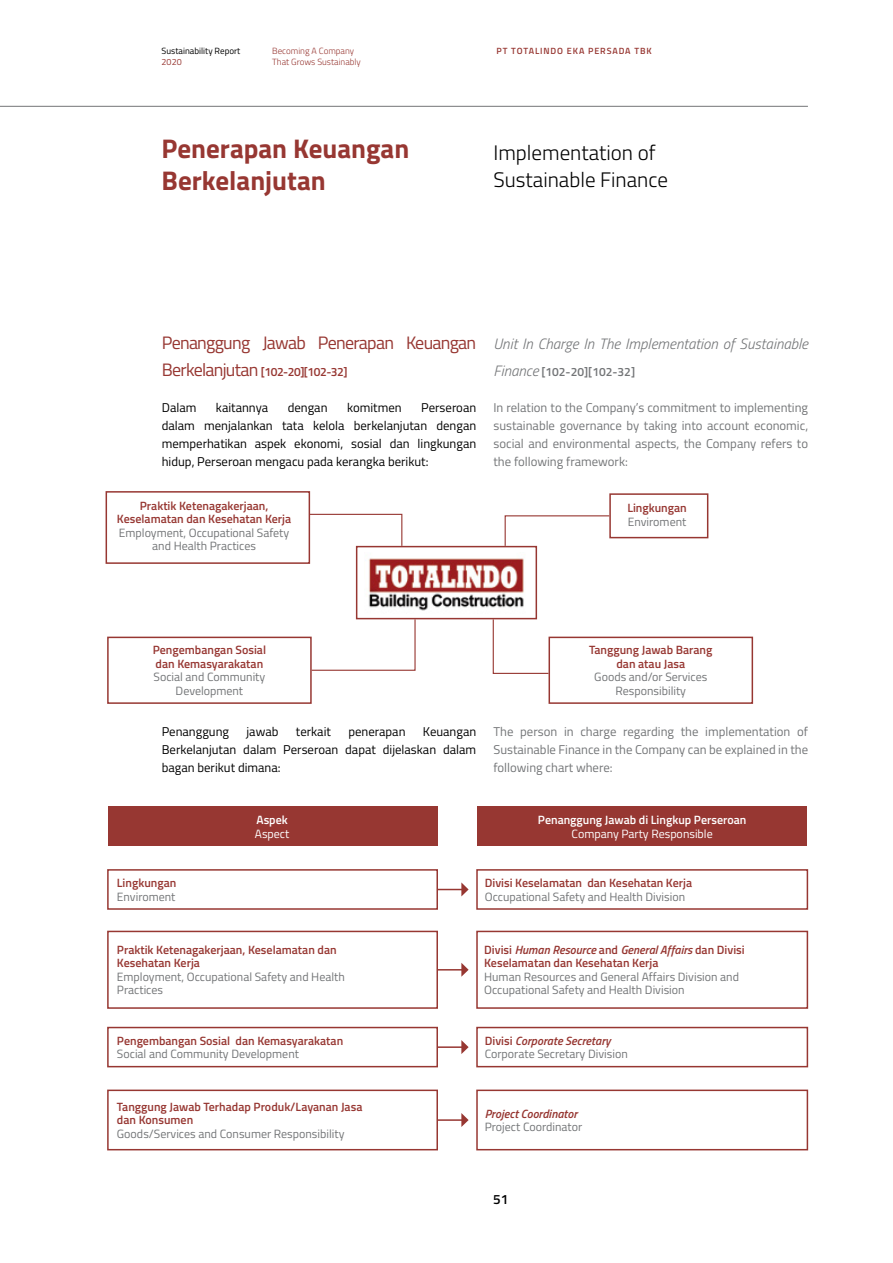
<style>
.page{position:relative;width:893px;height:1263px;background:#fff}
.page>*{position:absolute;margin:0;border:0;box-sizing:border-box;transform-origin:0 0}
.t1{font:700 27px/32.4px "Titillium";color:#973732}
.t2{font:300 21px/27px "Titillium";color:#000}
.t3{font:18px "Titillium";letter-spacing:-.04em;color:#973732}
.t4{font:italic 300 15px "Titillium";color:#737577}
.t5{font:600 13.5px "Titillium";color:#000}
.t6{font:12.75px/18px "Titillium";color:#737577;text-align:justify}
.t7{font:12.75px/18px "Titillium";color:#000;text-align:justify}
.t8{font:12px/13.5px "Titillium";color:#737577;text-align:center}
.t9{font:600 12px/13.5px "Titillium";color:#973732}
.t10{font:600 12px "Titillium";color:#fff}
.t11{font:600 12px "Titillium";letter-spacing:-.04em;color:#973732}
.t12{font:12px "Titillium";color:#fff}
.t13{font:600 12px "Titillium";color:#737577}
.t14{font:italic 600 12px "Titillium";color:#973732}
.t15{font:300 9px "Titillium";color:#973732}
.t16{font:600 9px "Titillium";letter-spacing:.1em;color:#973732}
.t17{font:9px "Titillium";color:#000}
.t18{font:9px "Titillium";color:#973732}
.s1{font-weight:400;font-size:18px}
.s2{font-weight:300;font-style:italic;font-size:15px}
.s3{font-style:italic}
.s4{font-weight:600;color:#973732}
.s5{font-weight:600;font-style:italic;color:#973732}
</style>
<div class="page">
<hr style="left:0;top:106px;width:808px;height:1px;background:#737577">
<div style="left:108px;top:807px;width:329px;height:39px;background:#973732"></div>
<div style="left:477px;top:807px;width:330px;height:39px;background:#973732"></div>
<img style="left:368px;top:558px;width:156px;height:53px">
<div style="left:356px;top:546px;width:181px;height:73px;border:2px solid #973732"></div>
<div style="left:106px;top:491px;width:204px;height:73px;border:2px solid #973732"></div>
<div style="left:609px;top:493px;width:99px;height:45px;border:2px solid #973732"></div>
<div style="left:107px;top:637px;width:205px;height:67px;border:2px solid #973732"></div>
<div style="left:107px;top:1027px;width:331px;height:40px;border:2px solid #973732"></div>
<div style="left:476px;top:1027px;width:332px;height:40px;border:2px solid #973732"></div>
<div style="left:107px;top:931px;width:331px;height:78px;border:2px solid #973732"></div>
<div style="left:476px;top:931px;width:332px;height:78px;border:2px solid #973732"></div>
<div style="left:107px;top:869px;width:331px;height:41px;border:2px solid #973732"></div>
<div style="left:476px;top:869px;width:332px;height:41px;border:2px solid #973732"></div>
<div style="left:107px;top:1089px;width:331px;height:61px;border:2px solid #973732"></div>
<div style="left:476px;top:1089px;width:332px;height:61px;border:2px solid #973732"></div>
<div style="left:548px;top:637px;width:205px;height:67px;border:2px solid #973732"></div>
<svg style="left:308px;top:513px;width:95px;height:34px"></svg>
<svg style="left:504px;top:515px;width:106px;height:32px"></svg>
<svg style="left:311px;top:618px;width:105px;height:53px"></svg>
<svg style="left:492px;top:618px;width:58px;height:56px"></svg>
<svg style="left:437px;top:882px;width:32px;height:14px"></svg>
<svg style="left:437px;top:963px;width:32px;height:14px"></svg>
<hr style="left:437px;top:1046px;width:27px;height:2px;background:#973732">
<svg style="left:461px;top:1040px;width:8px;height:14px"></svg>
<hr style="left:437px;top:1119px;width:27px;height:2px;background:#973732">
<svg style="left:461px;top:1113px;width:8px;height:14px"></svg>
<p class="t17" style="left:162px;top:44px;width:80px">Sustainability Report</p>
<p class="t18" style="left:162px;top:55px;width:22px">2020</p>
<p class="t15" style="left:272px;top:44px;width:84px">Becoming A Company</p>
<p class="t16" style="left:497px;top:44px;width:157px">PT TOTALINDO EKA PERSADA TBK</p>
<p class="t15" style="left:272px;top:55px;width:90px">That Grows Sustainably</p>
<h1 class="t1" style="left:162px;top:131px;width:249px">Penerapan Keuangan<br>Berkelanjutan</h1>
<h2 class="t2" style="left:493px;top:138px;width:176px">Implementation of<br>Sustainable Finance</h2>
<h3 class="t3" style="left:162px;top:330px;width:316px">Penanggung Jawab Penerapan Keuangan</h3>
<p class="t11" style="left:162px;top:363px;width:187px"><span class="s1">Berkelanjutan</span> [102-20][102-32]</p>
<p class="t7" style="left:162px;top:398px;width:36px">Dalam</p>
<p class="t7" style="left:216px;top:398px;width:54px">kaitannya</p>
<p class="t7" style="left:288px;top:398px;width:41px">dengan</p>
<p class="t7" style="left:347px;top:398px;width:56px">komitmen</p>
<p class="t7" style="left:162px;top:398px;width:316px;text-indent:259px">Perseroan dalam menjalankan tata kelola berkelanjutan dengan memperhatikan aspek ekonomi, sosial dan lingkungan hidup, Perseroan mengacu pada kerangka berikut:</p>
<p class="t9" style="left:117px;top:498px;width:176px;text-align:center">Praktik Ketenagakerjaan,<br>Keselamatan dan Kesehatan Kerja</p>
<p class="t8" style="left:119px;top:525px;width:172px">Employment, Occupational Safety and Health Practices</p>
<p class="t4" style="left:493px;top:333px;width:316px">Unit In Charge In The Implementation of Sustainable</p>
<p class="t13" style="left:493px;top:363px;width:143px"><span class="s2">Finance</span> [102-20][102-32]</p>
<p class="t6" style="left:493px;top:398px;width:316px">In relation to the Company’s commitment to implementing sustainable governance by taking into account economic, social and environmental aspects, the Company refers to the following framework:</p>
<p class="t9" style="left:627px;top:500px;width:61px">Lingkungan</p>
<p class="t8" style="left:628px;top:514px;width:60px">Enviroment</p>
<p class="t9" style="left:153px;top:643px;width:115px">Pengembangan Sosial dan Kemasyarakatan</p>
<p class="t8" style="left:153px;top:670px;width:113px">Social and Community<br>Development</p>
<p class="t7" style="left:162px;top:722px;width:69px">Penanggung</p>
<p class="t7" style="left:247px;top:722px;width:33px">jawab</p>
<p class="t7" style="left:296px;top:722px;width:37px">terkait</p>
<p class="t7" style="left:348px;top:722px;width:59px">penerapan</p>
<p class="t7" style="left:162px;top:722px;width:316px;text-indent:261px">Keuangan Berkelanjutan dalam Perseroan dapat dijelaskan dalam bagan berikut dimana:</p>
<p class="t9" style="left:589px;top:643px;width:125px;text-align:center">Tanggung Jawab Barang dan atau Jasa</p>
<p class="t8" style="left:594px;top:670px;width:115px">Goods and/or Services<br>Responsibility</p>
<p class="t6" style="left:493px;top:722px;width:316px">The person in charge regarding the implementation of Sustainable Finance in the Company can be explained in the following chart where:</p>
<p class="t9" style="left:117px;top:875px;width:61px">Lingkungan</p>
<p class="t8" style="left:117px;top:889px;width:60px">Enviroment</p>
<p class="t10" style="left:256px;top:811px;width:33px">Aspek</p>
<p class="t12" style="left:255px;top:825px;width:36px">Aspect</p>
<p class="t10" style="left:538px;top:811px;width:210px">Penanggung Jawab di Lingkup Perseroan</p>
<p class="t12" style="left:572px;top:825px;width:143px">Company Party Responsible</p>
<p class="t9" style="left:485px;top:875px;width:209px">Divisi Keselamatan dan Kesehatan Kerja</p>
<p class="t8" style="left:485px;top:889px;width:202px">Occupational Safety and Health Division</p>
<p class="t9" style="left:117px;top:942px;width:221px">Praktik Ketenagakerjaan, Keselamatan dan<br>Kesehatan Kerja</p>
<p class="t8" style="left:117px;top:969px;width:229px;text-align:left">Employment, Occupational Safety and Health<br>Practices</p>
<p class="t9" style="left:117px;top:1033px;width:228px">Pengembangan Sosial dan Kemasyarakatan</p>
<p class="t8" style="left:117px;top:1047px;width:184px">Social and Community Development</p>
<p class="t9" style="left:117px;top:1099px;width:247px">Tanggung Jawab Terhadap Produk/Layanan Jasa dan Konsumen</p>
<p class="t8" style="left:117px;top:1126px;width:229px">Goods/Services and Consumer Responsibility</p>
<p class="t9" style="left:484px;top:942px;width:262px">Divisi <span class="s3">Human Resource</span> and <span class="s3">General Affairs</span> dan Divisi<br>Keselamatan dan Kesehatan Kerja</p>
<p class="t8" style="left:484px;top:969px;width:256px;text-align:left">Human Resources and General Affairs Division and<br>Occupational Safety and Health Division</p>
<p class="t8" style="left:485px;top:1033px;width:145px;text-align:left"><span class="s4">Divisi</span> <span class="s5">Corporate Secretary<br></span>Corporate Secretary Division</p>
<p class="t14" style="left:485px;top:1104px;width:94px">Project Coordinator</p>
<p class="t8" style="left:485px;top:1119px;width:99px">Project Coordinator</p>
<p class="t5" style="left:493px;top:1189px;width:17px">51</p>
</div>
